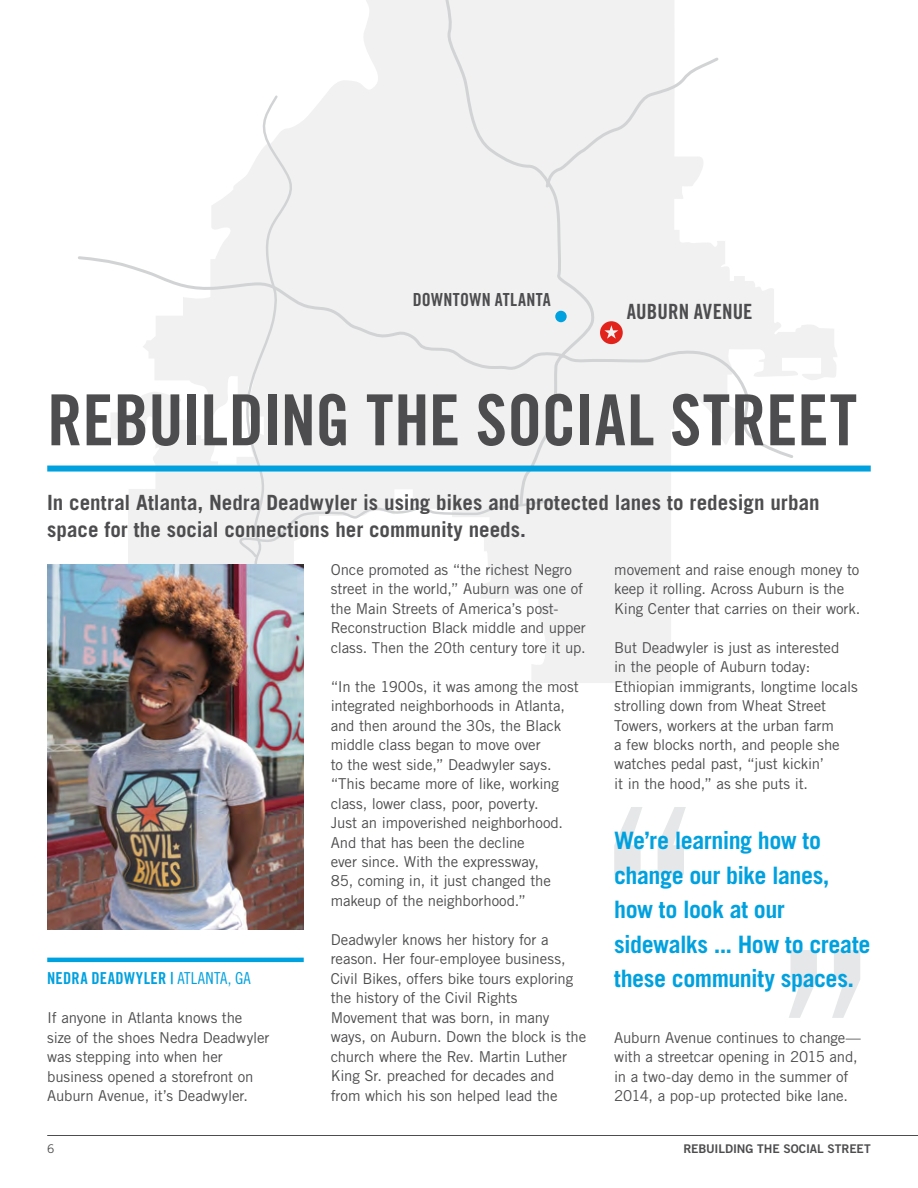
<style>
.page{position:relative;width:918px;height:1188px;background:#fff}
.page>*{position:absolute;margin:0;border:0;box-sizing:border-box;transform-origin:0 0}
.t1{font:70.5px "Trade Gothic Bold Cond Twenty";color:#4d4d4f}
.t2{font:700 24px/34.5px "Trade Gothic";letter-spacing:-.02em;color:#00a1df}
.t3{font:700 21px/27px "Trade Gothic";color:#4d4d4f}
.t4{font:21px "Trade Gothic Bold Cond Twenty";letter-spacing:.005em;color:#4d4d4f}
.t5{font:18px "Trade Gothic Bold Cond Twenty";letter-spacing:.02em;color:#4d4d4f}
.t6{font:16.5px "Trade Gothic Bold Cond Twenty";letter-spacing:.02em;color:#00a1df}
.t7{font:15px/19.5px "Trade Gothic";letter-spacing:-.01em;color:#4d4d4f}
.t8{font:12px "Trade Gothic Bold Two";letter-spacing:-.01em;color:#4d4d4f}
.t9{font:12px "Trade Gothic";color:#4d4d4f}
.s1{font-family:"Trade Gothic Cond Eighteen"}
</style>
<div class="page">
<svg style="left:128px;top:325px;width:710px;height:358px"></svg>
<svg style="left:76px;top:0;width:720px;height:507px"></svg>
<svg style="left:239px;top:93px;width:317px;height:567px"></svg>
<div style="left:555px;top:311px;width:12px;height:11px;background:#00a1df;border-radius:50%"></div>
<img style="left:47px;top:564px;width:257px;height:366px">
<div style="left:47px;top:466px;width:824px;height:6px;background:#00a1df"></div>
<hr style="left:47px;top:1135px;width:871px;height:1px;background:#4d4d4f">
<svg style="left:789px;top:950px;width:71px;height:68px"></svg>
<svg style="left:614px;top:807px;width:72px;height:68px"></svg>
<hr style="left:47px;top:958px;width:257px;height:4px;background:#00a1df">
<p class="t5" style="left:413px;top:288px;width:140px">DOWNTOWN ATLANTA</p>
<h3 class="t4" style="left:627px;top:299px;width:127px">AUBURN AVENUE</h3>
<h1 class="t1" style="left:47px;top:377px;width:811px">REBUILDING THE SOCIAL STREET</h1>
<h3 class="t3" style="left:47px;top:488px;width:774px">In central Atlanta, Nedra Deadwyler is using bikes and protected lanes to redesign urban space for the social connections her community needs.</h3>
<p class="t7" style="left:331px;top:559px;width:257px">Once promoted as “the richest Negro street in the world,” Auburn was one of the Main Streets of America’s post-Reconstruction Black middle and upper class. Then the 20th century tore it up.</p>
<p class="t7" style="left:331px;top:676px;width:250px">“In the 1900s, it was among the most integrated neighborhoods in Atlanta, and then around the 30s, the Black middle class began to move over<br>to the west side,” Deadwyler says. “This became more of like, working class, lower class, poor, poverty.<br>Just an impoverished neighborhood.<br>And that has been the decline<br>ever since. With the expressway,<br>85, coming in, it just changed the makeup of the neighborhood.”</p>
<p class="t7" style="left:331px;top:930px;width:257px">Deadwyler knows her history for a reason. Her four-employee business, Civil Bikes, offers bike tours exploring the history of the Civil Rights Movement that was born, in many ways, on Auburn. Down the block is the church where the Rev. Martin Luther King Sr. preached for decades and from which his son helped lead the</p>
<p class="t7" style="left:614px;top:559px;width:248px">movement and raise enough money to keep it rolling. Across Auburn is the<br>King Center that carries on their work.</p>
<p class="t7" style="left:614px;top:637px;width:245px">But Deadwyler is just as interested<br>in the people of Auburn today:<br>Ethiopian immigrants, longtime locals strolling down from Wheat Street Towers, workers at the urban farm<br>a few blocks north, and people she watches pedal past, “just kickin’<br>it in the hood,” as she puts it.</p>
<h2 class="t2" style="left:614px;top:823px;width:258px">We’re learning how to change our bike lanes, how to look at our sidewalks ... How to create</h2>
<p class="t6" style="left:47px;top:968px;width:205px">NEDRA DEADWYLER | <span class="s1">ATLANTA, GA</span></p>
<h2 class="t2" style="left:614px;top:961px;width:241px">these community spaces.</h2>
<p class="t7" style="left:47px;top:1008px;width:224px">If anyone in Atlanta knows the size of the shoes Nedra Deadwyler was stepping into when her business opened a storefront on<br>Auburn Avenue, it’s Deadwyler.</p>
<p class="t7" style="left:614px;top:1027px;width:248px">Auburn Avenue continues to change— with a streetcar opening in 2015 and, in a two-day demo in the summer of 2014, a pop-up protected bike lane.</p>
<p class="t9" style="left:47px;top:1142px;width:9px">6</p>
<p class="t8" style="left:683px;top:1142px;width:189px">REBUILDING THE SOCIAL STREET</p>
</div>
